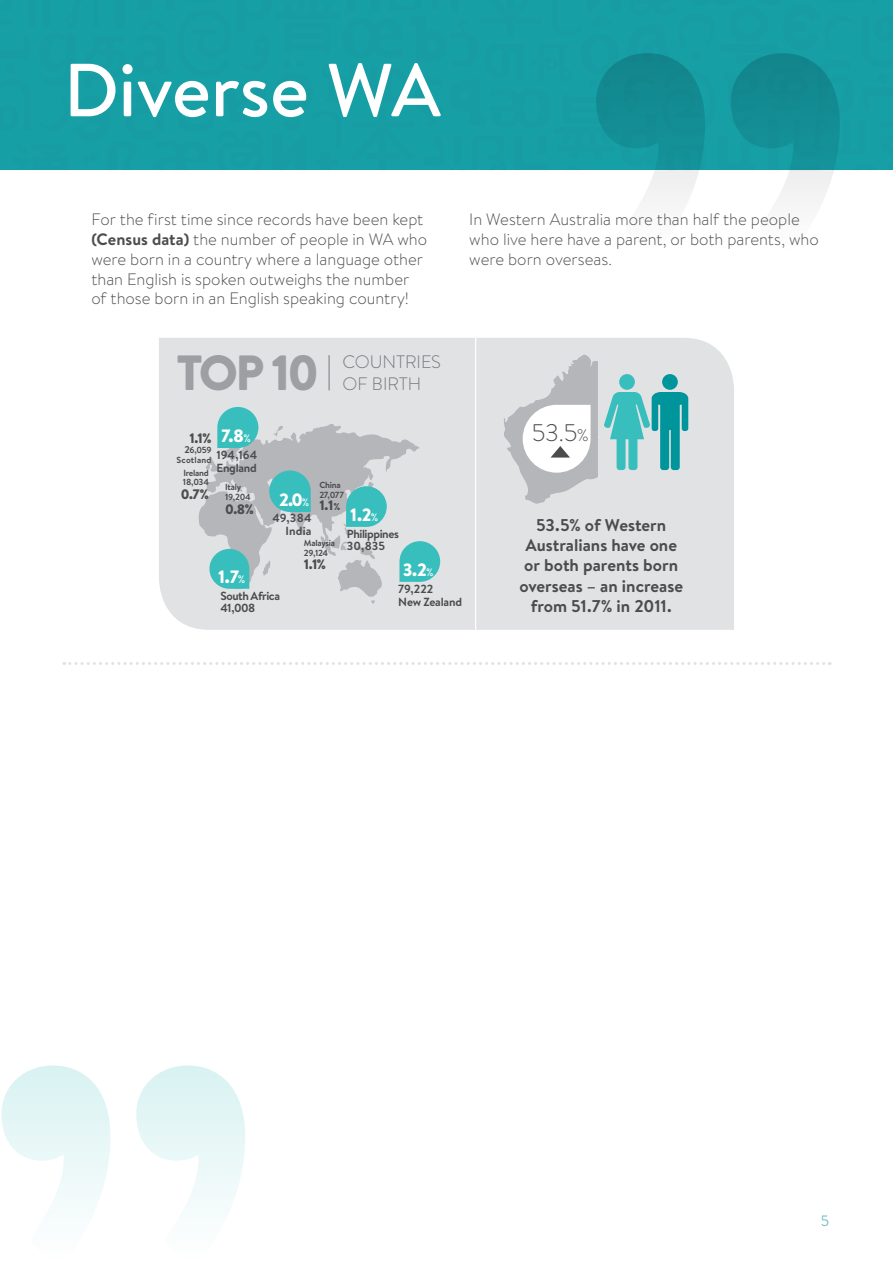
<style>
.page{position:relative;width:893px;height:1263px;background:#fff}
.page>*{position:absolute;margin:0;border:0;box-sizing:border-box;transform-origin:0 0}
.t1{font:500 75px "Brandon Text";color:#fff}
.t2{font:900 49.35px "Brandon Text";color:#9d9fa2}
.t3{font:300 24px "Brandon Text";color:#4b4c4d}
.t4{font:300 18px "Brandon Text";letter-spacing:-.005em;color:#76787b}
.t5{font:900 17.85px "Brandon Text";color:#fff}
.t6{font:700 16.95px/20.4px "Brandon Text";color:#4b4c4d;text-align:center}
.t7{font:300 16.5px/19.8px "Brandon Text";color:#4b4c4d}
.t8{font:15px "Brandon Text";color:#78bfc5}
.t9{font:900 13.8px "Brandon Text";color:#4b4c4d}
.t10{font:700 11.85px/12.8px "Brandon Text";letter-spacing:-.025em;color:#4b4c4d}
.t11{font:700 11.85px/12.8px "Brandon Text";letter-spacing:.015em;color:#4b4c4d;text-align:right}
.t12{font:700 8.85px/9.8px "Brandon Text";letter-spacing:-.025em;color:#4b4c4d}
.t13{font:700 8.85px "Brandon Text";letter-spacing:.025em;color:#4b4c4d}
.s1{font-weight:700}
.s2{font-weight:500;font-size:10.8px}
.s3{font-size:9.75px}
.s4{font-size:16.8px}
</style>
<div class="page">
<div style="left:0;top:0;width:893px;height:170px;background:#179fa6"></div>
<svg style="left:596px;top:53px;width:244px;height:150px"></svg>
<div style="left:159px;top:338px;width:575px;height:292px;background:#e1e2e4"></div>
<svg style="left:199px;top:407px;width:241px;height:197px;background:#bacfd1"></svg>
<svg style="left:501px;top:355px;width:187px;height:148px;background:#bcd3d5"></svg>
<hr style="left:329px;top:355px;width:1px;height:35px;background:#76787b">
<hr style="left:475px;top:338px;width:1px;height:292px;background:#fff">
<svg style="left:64px;top:662px;width:766px;height:3px"></svg>
<svg style="left:1px;top:1065px;width:244px;height:147px"></svg>
<p class="t1" style="left:64px;top:39px;width:379px">Diverse WA</p>
<p class="t7" style="left:91px;top:209px;width:337px">For the first time since records have been kept <span class="s1">(Census data)</span> the number of people in WA who were born in a country where a language other than English is spoken outweighs the number of those born in an English speaking country!</p>
<p class="t7" style="left:469px;top:209px;width:351px">In Western Australia more than half the people who live here have a parent, or both parents, who were born overseas.</p>
<p class="t2" style="left:176px;top:338px;width:144px">TOP 10</p>
<p class="t4" style="left:343px;top:350px;width:100px">COUNTRIES</p>
<p class="t4" style="left:343px;top:371px;width:80px">OF BIRTH</p>
<p class="t5" style="left:221px;top:423px;width:31px">7.8<span class="s2">%</span></p>
<p class="t9" style="left:189px;top:429px;width:24px">1.1%</p>
<p class="t12" style="left:184px;top:445px;width:29px"><span class="s3">2</span>6,059</p>
<p class="t13" style="left:176px;top:454px;width:37px">Scotland</p>
<p class="t10" style="left:216px;top:448px;width:42px">194,164<br>England</p>
<p class="t12" style="left:183px;top:467px;width:28px">Ireland<br>18,034</p>
<p class="t9" style="left:181px;top:485px;width:30px">0.7%</p>
<p class="t12" style="left:319px;top:480px;width:26px">China<br>27,077</p>
<p class="t9" style="left:319px;top:495px;width:22px">1.1<span class="s3">%</span></p>
<p class="t12" style="left:225px;top:482px;width:27px">Italy<br>19,204</p>
<p class="t9" style="left:225px;top:499px;width:30px">0.8%</p>
<p class="t5" style="left:279px;top:488px;width:31px">2.0<span class="s2">%</span></p>
<p class="t5" style="left:350px;top:503px;width:30px">1.2<span class="s2">%</span></p>
<p class="t11" style="left:272px;top:511px;width:41px">49,384<br>India</p>
<p class="t10" style="left:347px;top:527px;width:54px">Philippines<br>30,835</p>
<p class="t12" style="left:304px;top:538px;width:33px">Malaysia<br>29,124</p>
<p class="t9" style="left:304px;top:554px;width:24px">1.1%</p>
<p class="t5" style="left:403px;top:557px;width:32px">3.2<span class="s2">%</span></p>
<p class="t5" style="left:218px;top:564px;width:28px">1.7<span class="s2">%</span></p>
<p class="t10" style="left:220px;top:589px;width:61px">South Africa<br>41,008</p>
<p class="t10" style="left:398px;top:582px;width:65px">79,222<br>New Zealand</p>
<p class="t3" style="left:532px;top:416px;width:59px">53.5<span class="s4">%</span></p>
<p class="t6" style="left:519px;top:514px;width:165px">53.5% of Western<br>Australians have one or both parents born overseas – an increase from 51.7% in 2011.</p>
<p class="t8" style="left:821px;top:1210px;width:10px">5</p>
</div>
